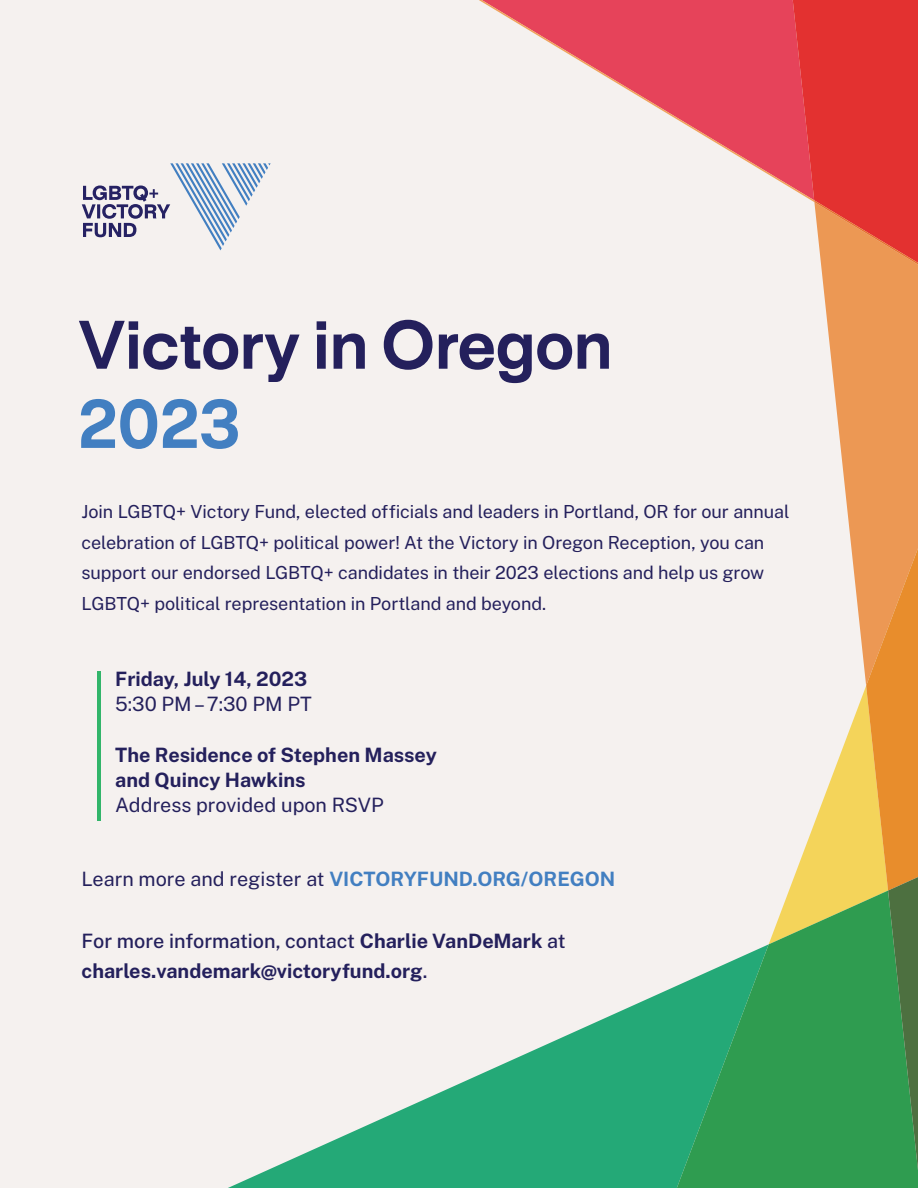
<style>
.page{position:relative;width:918px;height:1188px;background:#f5f1ef}
.page>*{position:absolute;margin:0;border:0;box-sizing:border-box;transform-origin:0 0}
.t1{font:700 61.2px "Rules";color:#24205c}
.t2{font:700 61.2px "Rules";color:#427fc1}
.t3{font:700 19.8px/30.6px "Public Sans";color:#24205c}
.t4{font:19.8px "Public Sans";color:#24205c}
.t5{font:18px/30.6px "Public Sans";letter-spacing:-.005em;color:#24205c}
.s1{font-weight:700;color:#427fc1}
.s2{font-weight:500}
</style>
<div class="page">
<svg style="left:821px;top:265px;width:97px;height:283px;fill:#ec9854"></svg>
<svg style="left:228px;top:985px;width:449px;height:203px"></svg>
<svg style="left:677px;top:944px;width:241px;height:244px;background:#3aa76a"></svg>
<svg style="left:769px;top:548px;width:149px;height:622px"></svg>
<svg style="left:479px;top:0;width:314px;height:189px"></svg>
<svg style="left:793px;top:0;width:125px;height:265px;background:#e4463f"></svg>
<hr style="left:97px;top:671px;width:3px;height:149px;background:#32b56a">
<svg style="left:82px;top:163px;width:189px;height:87px"></svg>
<h1 class="t1" style="left:78px;top:291px;width:536px">Victory in Oregon</h1>
<h1 class="t2" style="left:78px;top:370px;width:164px">2023</h1>
<p class="t5" style="left:82px;top:496px;width:709px">Join LGBTQ+ Victory Fund, elected officials and leaders in Portland, OR for our annual celebration of LGBTQ+ political power! At the Victory in Oregon Reception, you can support our endorsed LGBTQ+ candidates in their 2023 elections and help us grow LGBTQ+ political representation in Portland and beyond.</p>
<p class="t3" style="left:115px;top:663px;width:194px">Friday, July 14, 2023</p>
<p class="t4" style="left:115px;top:691px;width:198px">5:30 PM – 7:30 PM PT</p>
<p class="t3" style="left:115px;top:741px;width:323px;line-height:25.2px">The Residence of Stephen Massey and Quincy Hawkins</p>
<p class="t4" style="left:115px;top:792px;width:270px">Address provided upon RSVP</p>
<p class="t4" style="left:82px;top:866px;width:535px">Learn more and register at <span class="s1">VICTORYFUND.ORG/OREGON</span></p>
<p class="t3" style="left:82px;top:925px;width:486px"><span class="s2">For more information, contact</span> Charlie VanDeMark <span class="s2">at </span>charles.vandemark@victoryfund.org<span class="s2">.</span></p>
</div>
